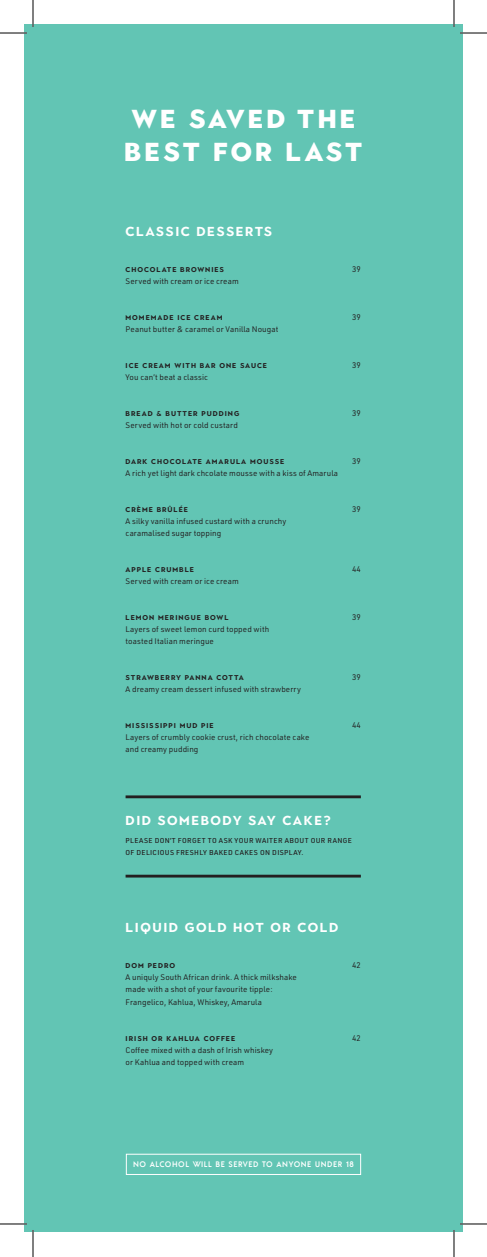
<style>
.page{position:relative;width:487px;height:1257px;background:#fff}
.page>*{position:absolute;margin:0;border:0;box-sizing:border-box;transform-origin:0 0}
.t1{font:900 26px/33px "Town 10 Display";letter-spacing:.11em;color:#fff}
.t2{font:700 13px "Town 10 Display";letter-spacing:.12em;color:#fff}
.t3{font:8px/12px "URWDIN";letter-spacing:.01em;color:#231f20}
.t4{font:600 8px "Acre";letter-spacing:.07em;color:#fff}
.t5{font:700 7px "Town 10 Display";letter-spacing:.14em;color:#231f20}
.t6{font:500 7px/12px "URWDIN";letter-spacing:.05em;color:#231f20}
</style>
<div class="page">
<div style="left:24px;top:24px;width:438px;height:1208px;background:#62c5b4"></div>
<hr style="left:126px;top:795px;width:235px;height:3px;background:#231f20">
<hr style="left:126px;top:874px;width:235px;height:3px;background:#231f20">
<div style="left:126px;top:1153px;width:235px;height:22px;border:1px solid #fff"></div>
<hr style="left:0;top:32px;width:27px;height:2px;background:#fff">
<hr style="left:460px;top:32px;width:27px;height:2px;background:#fff">
<hr style="left:32px;top:0;width:2px;height:27px;background:#fff">
<hr style="left:32px;top:1230px;width:2px;height:27px;background:#fff">
<hr style="left:453px;top:0;width:2px;height:27px;background:#fff">
<hr style="left:453px;top:1230px;width:2px;height:27px;background:#fff">
<svg style="left:0;top:33px;width:27px;height:1px"></svg>
<svg style="left:460px;top:33px;width:27px;height:1px"></svg>
<svg style="left:0;top:1223px;width:27px;height:1px"></svg>
<svg style="left:460px;top:1223px;width:27px;height:1px"></svg>
<svg style="left:33px;top:0;width:1px;height:27px"></svg>
<svg style="left:33px;top:1230px;width:1px;height:27px"></svg>
<svg style="left:454px;top:0;width:1px;height:27px"></svg>
<svg style="left:454px;top:1230px;width:1px;height:27px"></svg>
<h1 class="t1" style="left:124px;top:103px;width:240px">WE SAVED THE<br>BEST FOR LAST</h1>
<h2 class="t2" style="left:126px;top:224px;width:148px">CLASSIC DESSERTS</h2>
<p class="t5" style="left:126px;top:266px;width:100px">CHOCOLATE BROWNIES</p>
<p class="t3" style="left:352px;top:263px;width:10px">39</p>
<p class="t3" style="left:126px;top:275px;width:115px">Served with cream or ice cream</p>
<p class="t5" style="left:126px;top:314px;width:98px">MOMEMADE ICE CREAM</p>
<p class="t3" style="left:352px;top:311px;width:10px">39</p>
<p class="t3" style="left:126px;top:323px;width:154px">Peanut butter &amp; caramel or Vanilla Nougat</p>
<p class="t5" style="left:126px;top:362px;width:143px">ICE CREAM WITH BAR ONE SAUCE</p>
<p class="t3" style="left:352px;top:359px;width:10px">39</p>
<p class="t3" style="left:126px;top:371px;width:84px">You can’t beat a classic</p>
<p class="t5" style="left:126px;top:410px;width:115px">BREAD &amp; BUTTER PUDDING</p>
<p class="t3" style="left:352px;top:407px;width:10px">39</p>
<p class="t3" style="left:126px;top:419px;width:114px">Served with hot or cold custard</p>
<p class="t5" style="left:126px;top:458px;width:160px">DARK CHOCOLATE AMARULA MOUSSE</p>
<p class="t3" style="left:352px;top:455px;width:10px">39</p>
<p class="t3" style="left:126px;top:467px;width:214px">A rich yet light dark chcolate mousse with a kiss of Amarula</p>
<p class="t5" style="left:126px;top:506px;width:64px">CRÈME BRÛLÉE</p>
<p class="t3" style="left:352px;top:503px;width:10px">39</p>
<p class="t3" style="left:126px;top:515px;width:162px">A silky vanilla infused custard with a crunchy caramalised sugar topping</p>
<p class="t5" style="left:126px;top:566px;width:70px">APPLE CRUMBLE</p>
<p class="t3" style="left:352px;top:563px;width:10px">44</p>
<p class="t3" style="left:126px;top:575px;width:115px">Served with cream or ice cream</p>
<p class="t5" style="left:126px;top:614px;width:104px">LEMON MERINGUE BOWL</p>
<p class="t3" style="left:352px;top:611px;width:10px">39</p>
<p class="t3" style="left:126px;top:623px;width:145px">Layers of sweet lemon curd topped with toasted Italian meringue</p>
<p class="t5" style="left:126px;top:674px;width:120px">STRAWBERRY PANNA COTTA</p>
<p class="t3" style="left:352px;top:671px;width:10px">39</p>
<p class="t3" style="left:126px;top:683px;width:177px">A dreamy cream dessert infused with strawberry</p>
<p class="t5" style="left:126px;top:722px;width:90px">MISSISSIPPI MUD PIE</p>
<p class="t3" style="left:352px;top:719px;width:10px">44</p>
<p class="t3" style="left:126px;top:731px;width:185px">Layers of crumbly cookie crust, rich chocolate cake and creamy pudding</p>
<h2 class="t2" style="left:126px;top:813px;width:207px">DID SOMEBODY SAY CAKE?</h2>
<p class="t6" style="left:126px;top:834px;width:228px">PLEASE DON’T FORGET TO ASK YOUR WAITER ABOUT OUR RANGE<br>OF DELICIOUS FRESHLY BAKED CAKES ON DISPLAY.</p>
<h2 class="t2" style="left:126px;top:920px;width:214px">LIQUID GOLD HOT OR COLD</h2>
<p class="t5" style="left:126px;top:962px;width:51px">DOM PEDRO</p>
<p class="t3" style="left:352px;top:959px;width:10px">42</p>
<p class="t3" style="left:126px;top:971px;width:173px">A uniquly South African drink. A thick milkshake made with a shot of your favourite tipple:<br>Frangelico, Kahlua, Whiskey, Amarula</p>
<p class="t5" style="left:126px;top:1034px;width:111px">IRISH OR KAHLUA COFFEE</p>
<p class="t3" style="left:352px;top:1031px;width:10px">42</p>
<p class="t3" style="left:126px;top:1043px;width:149px">Coffee mixed with a dash of Irish whiskey or Kahlua and topped with cream</p>
<p class="t4" style="left:133px;top:1158px;width:222px">NO ALCOHOL WILL BE SERVED TO ANYONE UNDER 18</p>
</div>
